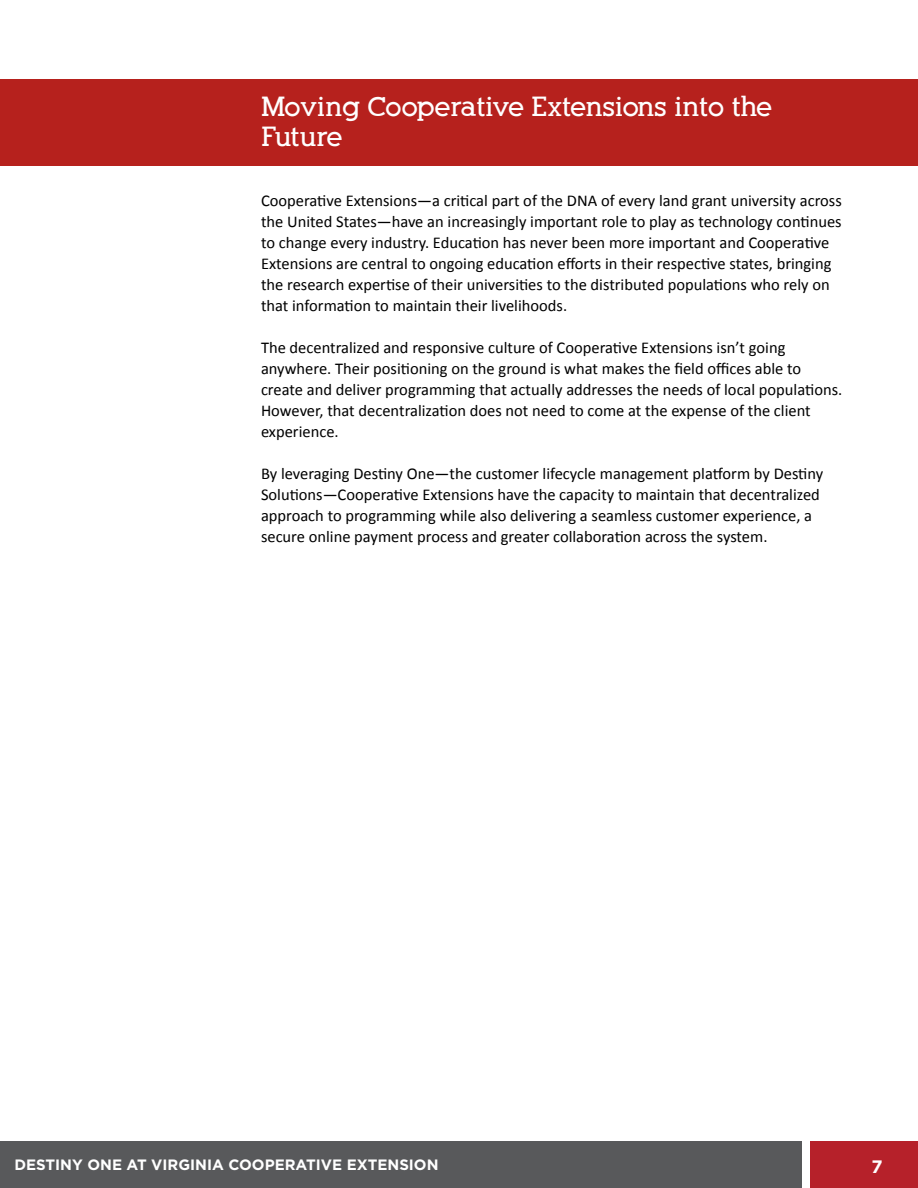
<style>
.page{position:relative;width:918px;height:1188px;background:#fff}
.page>*{position:absolute;margin:0;border:0;box-sizing:border-box;transform-origin:0 0}
.t1{font:700 27px/30px "Alexandria FLF";color:#fff}
.t2{font:700 18px "Gotham";color:#fff}
.t3{font:16.5px/21px "Calibri";color:#000}
.t4{font:700 15px "Gotham";color:#fff}
</style>
<div class="page">
<div style="left:0;top:79px;width:918px;height:86px;background:#b6211d"></div>
<div style="left:0;top:1141px;width:802px;height:47px;background:#58595b"></div>
<div style="left:810px;top:1141px;width:108px;height:47px;background:#b6212a"></div>
<h1 class="t1" style="left:261px;top:92px;width:512px">Moving Cooperative Extensions into the<br>Future</h1>
<p class="t3" style="left:261px;top:189px;width:582px">Cooperative Extensions—a critical part of the DNA of every land grant university across the United States—have an increasingly important role to play as technology continues to change every industry. Education has never been more important and Cooperative Extensions are central to ongoing education efforts in their respective states, bringing the research expertise of their universities to the distributed populations who rely on that information to maintain their livelihoods.</p>
<p class="t3" style="left:261px;top:336px;width:583px">The decentralized and responsive culture of Cooperative Extensions isn’t going anywhere. Their positioning on the ground is what makes the field offices able to create and deliver programming that actually addresses the needs of local populations.<br>However, that decentralization does not need to come at the expense of the client experience.</p>
<p class="t3" style="left:261px;top:462px;width:564px">By leveraging Destiny One—the customer lifecycle management platform by Destiny Solutions—Cooperative Extensions have the capacity to maintain that decentralized approach to programming while also delivering a seamless customer experience, a secure online payment process and greater collaboration across the system.</p>
<p class="t4" style="left:14px;top:1156px;width:426px">DESTINY ONE AT VIRGINIA COOPERATIVE EXTENSION</p>
<p class="t2" style="left:871px;top:1156px;width:13px">7</p>
</div>
